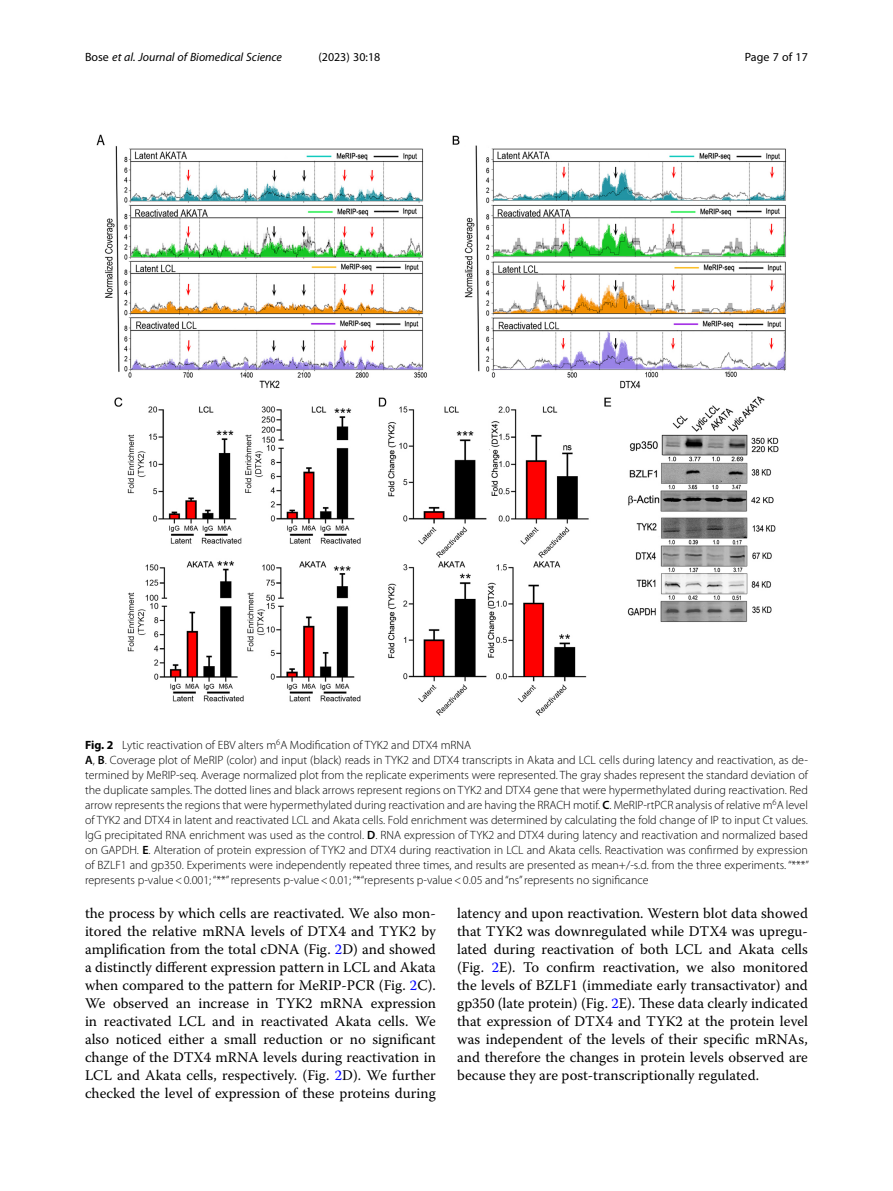
<style>
.page{position:relative;width:893px;height:1191px;background:#fff}
.page>*{position:absolute;margin:0;border:0;box-sizing:border-box;transform-origin:0 0}
.Body_Text{font:14.7px/18px "Warnock Pro";color:#000;text-align:justify}
.Figure_Caption{font:300 12px/15px "Myriad Pro";color:#000;text-align:justify}
.t1{font:italic 12px "Myriad Pro";color:#000}
.t2{font:12px "Myriad Pro";color:#000}
.s1{font-style:normal}
.s2{font-weight:700}
.s3{font-weight:600}
.s4{color:#00f}
</style>
<div class="page">
<img style="left:96px;top:134px;width:691px;height:582px">
<p class="t1" style="left:85px;top:50px;width:198px"><span class="s1">Bose</span> et al. Journal of Biomedical Science</p>
<p class="t2" style="left:318px;top:50px;width:63px">(2023) 30:18</p>
<p class="t2" style="left:745px;top:50px;width:65px">Page 7 of 17</p>
<p class="Figure_Caption" style="left:85px;top:738px;width:388px"><span class="s2">Fig. 2</span> Lytic reactivation of EBV alters m<sup>6</sup>A Modification of TYK2 and DTX4 mRNA</p>
<p class="Figure_Caption" style="left:85px;top:753px;width:726px"><span class="s3">A</span>, <span class="s3">B</span>. Coverage plot of MeRIP (color) and input (black) reads in TYK2 and DTX4 transcripts in Akata and LCL cells during latency and reactivation, as de&shy;termined by MeRIP-seq. Average normalized plot from the replicate experiments were represented. The gray shades represent the standard deviation of the duplicate samples. The dotted lines and black arrows represent regions on TYK2 and DTX4 gene that were hypermethylated during reactivation. Red arrow represents the regions that were hypermethylated during reactivation and are having the RRACH motif. <span class="s3">C</span>. MeRIP-rtPCR analysis of relative m<sup>6</sup>A level of TYK2 and DTX4 in latent and reactivated LCL and Akata cells. Fold enrichment was determined by calculating the fold change of IP to input Ct values.<br>IgG precipitated RNA enrichment was used as the control. <span class="s3">D</span>. RNA expression of TYK2 and DTX4 during latency and reactivation and normalized based on GAPDH. <span class="s3">E</span>. Alteration of protein expression of TYK2 and DTX4 during reactivation in LCL and Akata cells. Reactivation was confirmed by expression of BZLF1 and gp350. Experiments were independently repeated three times, and results are presented as mean+/-s.d. from the three experiments. “***” represents p-value&lt;0.001; “**” represents p-value&lt;0.01; “*“represents p-value&lt;0.05 and “ns” represents no significance</p>
<p class="Body_Text" style="left:85px;top:904px;width:352px">the process by which cells are reactivated. We also mon&shy;itored the relative mRNA levels of DTX4 and TYK2 by amplification from the total cDNA (Fig. <span class="s4">2</span>D) and showed a distinctly different expression pattern in LCL and Akata when compared to the pattern for MeRIP-PCR (Fig. <span class="s4">2</span>C).<br>We observed an increase in TYK2 mRNA expression in reactivated LCL and in reactivated Akata cells. We also noticed either a small reduction or no significant change of the DTX4 mRNA levels during reactivation in LCL and Akata cells, respectively. (Fig. <span class="s4">2</span>D). We further checked the level of expression of these proteins during</p>
<p class="Body_Text" style="left:457px;top:904px;width:352px">latency and upon reactivation. Western blot data showed that TYK2 was downregulated while DTX4 was upregu&shy;lated during reactivation of both LCL and Akata cells (Fig. <span class="s4">2</span>E). To confirm reactivation, we also monitored the levels of BZLF1 (immediate early transactivator) and gp350 (late protein) (Fig. <span class="s4">2</span>E). These data clearly indicated that expression of DTX4 and TYK2 at the protein level was independent of the levels of their specific mRNAs, and therefore the changes in protein levels observed are because they are post-transcriptionally regulated.</p>
</div>
